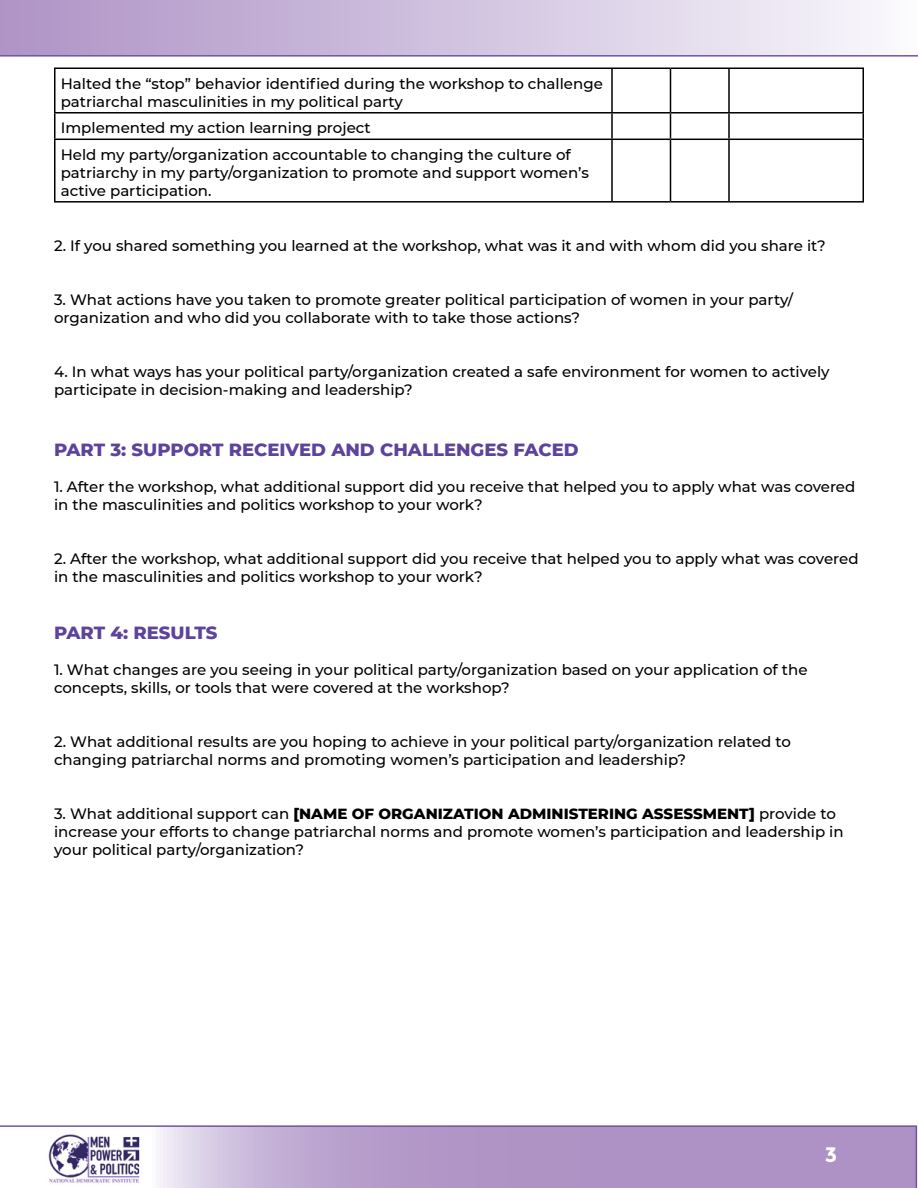
<style>
.page{position:relative;width:918px;height:1188px;background:#fff}
.page>*{position:absolute;margin:0;border:0;box-sizing:border-box;transform-origin:0 0}
.t1{font:700 21px "Montserrat";color:#fff}
.t2{font:800 18px "Montserrat";color:#5d439b}
.t3{font:500 15px/18px "Montserrat";color:#000}
.s1{font-weight:800}
</style>
<div class="page">
<svg style="left:0;top:1125px;width:917px;height:63px;background:#baa4ce"></svg>
<svg style="left:0;top:0;width:918px;height:57px;background:#d0c2df"></svg>
<img style="left:44px;top:1131px;width:101px;height:57px">
<hr style="left:54px;top:68px;width:558px;height:1px;background:#000">
<hr style="left:54px;top:69px;width:2px;height:43px;background:#000">
<hr style="left:612px;top:68px;width:58px;height:1px;background:#000">
<hr style="left:611px;top:69px;width:2px;height:43px;background:#000">
<hr style="left:670px;top:68px;width:59px;height:1px;background:#000">
<hr style="left:670px;top:69px;width:1px;height:43px;background:#000">
<hr style="left:729px;top:68px;width:135px;height:1px;background:#000">
<hr style="left:728px;top:69px;width:2px;height:43px;background:#000">
<hr style="left:862px;top:69px;width:2px;height:43px;background:#000">
<hr style="left:54px;top:112px;width:558px;height:2px;background:#000">
<hr style="left:54px;top:114px;width:2px;height:25px;background:#000">
<hr style="left:612px;top:112px;width:58px;height:2px;background:#000">
<hr style="left:611px;top:114px;width:2px;height:25px;background:#000">
<hr style="left:670px;top:112px;width:59px;height:2px;background:#000">
<svg style="left:670px;top:114px;width:1px;height:25px"></svg>
<hr style="left:729px;top:112px;width:135px;height:2px;background:#000">
<hr style="left:728px;top:114px;width:2px;height:25px;background:#000">
<hr style="left:862px;top:114px;width:2px;height:25px;background:#000">
<hr style="left:54px;top:139px;width:558px;height:1px;background:#000">
<hr style="left:54px;top:140px;width:2px;height:61px;background:#000">
<hr style="left:612px;top:139px;width:58px;height:1px;background:#000">
<hr style="left:611px;top:140px;width:2px;height:61px;background:#000">
<hr style="left:670px;top:139px;width:59px;height:1px;background:#000">
<hr style="left:670px;top:140px;width:1px;height:61px;background:#000">
<hr style="left:729px;top:139px;width:135px;height:1px;background:#000">
<hr style="left:728px;top:140px;width:2px;height:61px;background:#000">
<hr style="left:862px;top:140px;width:2px;height:61px;background:#000">
<hr style="left:54px;top:201px;width:558px;height:2px;background:#000">
<hr style="left:612px;top:201px;width:58px;height:2px;background:#000">
<hr style="left:670px;top:201px;width:59px;height:2px;background:#000">
<hr style="left:729px;top:201px;width:135px;height:2px;background:#000">
<p class="t3" style="left:61px;top:74px;width:544px">Halted the “stop” behavior identified during the workshop to challenge patriarchal masculinities in my political party</p>
<p class="t3" style="left:61px;top:114px;width:512px;line-height:26.5px">Implemented my action learning project<br>Held my party/organization accountable to changing the culture of</p>
<p class="t3" style="left:61px;top:163px;width:530px">patriarchy in my party/organization to promote and support women’s active participation.</p>
<p class="t3" style="left:54px;top:236px;width:773px">2. If you shared something you learned at the workshop, what was it and with whom did you share it?</p>
<p class="t3" style="left:54px;top:290px;width:741px">3. What actions have you taken to promote greater political participation of women in your party/ organization and who did you collaborate with to take those actions?</p>
<p class="t3" style="left:54px;top:362px;width:777px">4. In what ways has your political party/organization created a safe environment for women to actively participate in decision-making and leadership?</p>
<p class="t2" style="left:54px;top:436px;width:526px">PART 3: SUPPORT RECEIVED AND CHALLENGES FACED</p>
<p class="t3" style="left:54px;top:477px;width:803px">1. After the workshop, what additional support did you receive that helped you to apply what was covered in the masculinities and politics workshop to your work?</p>
<p class="t3" style="left:54px;top:549px;width:806px">2. After the workshop, what additional support did you receive that helped you to apply what was covered in the masculinities and politics workshop to your work?</p>
<p class="t2" style="left:54px;top:620px;width:165px">PART 4: RESULTS</p>
<p class="t3" style="left:54px;top:660px;width:755px">1. What changes are you seeing in your political party/organization based on your application of the concepts, skills, or tools that were covered at the workshop?</p>
<p class="t3" style="left:54px;top:732px;width:738px">2. What additional results are you hoping to achieve in your political party/organization related to changing patriarchal norms and promoting women’s participation and leadership?</p>
<p class="t3" style="left:54px;top:804px;width:791px">3. What additional support can <span class="s1">[NAME OF ORGANIZATION ADMINISTERING ASSESSMENT]</span> provide to increase your efforts to change patriarchal norms and promote women’s participation and leadership in your political party/organization?</p>
<h1 class="t1" style="left:825px;top:1142px;width:14px">3</h1>
</div>
